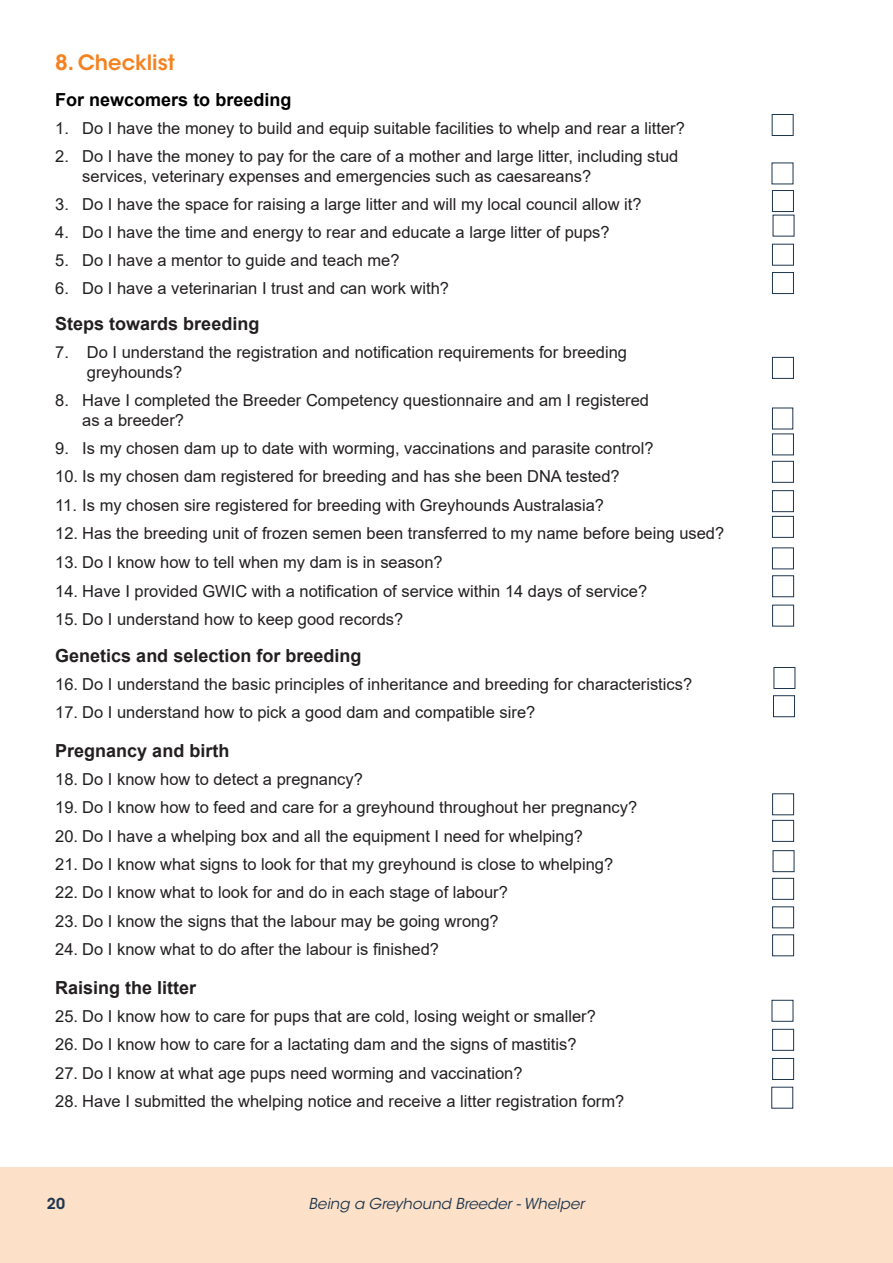
<style>
.page{position:relative;width:893px;height:1263px;background:#fff}
.page>*{position:absolute;margin:0;border:0;box-sizing:border-box;transform-origin:0 0}
.Paragraph_Style_heading{font:600 21px "ITC Avant Garde Std";color:#f58220}
.t1{font:700 18px "Arial";color:#231f20}
.t2{font:700 18px "Arial";color:#000}
.t3{font:16.5px/19.5px "Arial";color:#231f20}
.t4{font:italic 15px "ITC Avant Garde Std";color:#1e354e}
.t5{font:600 15px "ITC Avant Garde Std";color:#1e354e}
</style>
<div class="page">
<div style="left:0;top:1167px;width:893px;height:96px;background:#fce0c7"></div>
<hr style="left:892px;top:1167px;width:1px;height:96px;background:#f58220">
<div style="left:772px;top:114px;width:21px;height:22px;background:#fff;border:1px solid #1e354e"></div>
<div style="left:772px;top:190px;width:22px;height:22px;background:#fff;border:1px solid #1e354e"></div>
<div style="left:772px;top:244px;width:22px;height:21px;background:#fff;border:1px solid #1e354e"></div>
<div style="left:772px;top:272px;width:22px;height:22px;background:#fff;border:1px solid #1e354e"></div>
<div style="left:772px;top:357px;width:22px;height:22px;background:#fff;border:1px solid #1e354e"></div>
<div style="left:772px;top:408px;width:21px;height:21px;background:#fff;border:1px solid #1e354e"></div>
<div style="left:772px;top:434px;width:22px;height:21px;background:#fff;border:1px solid #1e354e"></div>
<div style="left:772px;top:461px;width:22px;height:21px;background:#fff;border:1px solid #1e354e"></div>
<div style="left:772px;top:490px;width:22px;height:22px;background:#fff;border:1px solid #1e354e"></div>
<div style="left:772px;top:516px;width:22px;height:22px;background:#fff;border:1px solid #1e354e"></div>
<div style="left:772px;top:548px;width:22px;height:21px;background:#fff;border:1px solid #1e354e"></div>
<div style="left:772px;top:575px;width:22px;height:22px;background:#fff;border:1px solid #1e354e"></div>
<div style="left:772px;top:605px;width:22px;height:21px;background:#fff;border:1px solid #1e354e"></div>
<div style="left:774px;top:667px;width:21px;height:22px;background:#fff;border:1px solid #1e354e"></div>
<div style="left:773px;top:695px;width:22px;height:22px;background:#fff;border:1px solid #1e354e"></div>
<div style="left:772px;top:793px;width:22px;height:22px;background:#fff;border:1px solid #1e354e"></div>
<div style="left:772px;top:820px;width:22px;height:22px;background:#fff;border:1px solid #1e354e"></div>
<div style="left:773px;top:850px;width:21px;height:22px;background:#fff;border:1px solid #1e354e"></div>
<div style="left:772px;top:878px;width:22px;height:21px;background:#fff;border:1px solid #1e354e"></div>
<div style="left:772px;top:907px;width:22px;height:21px;background:#fff;border:1px solid #1e354e"></div>
<div style="left:772px;top:934px;width:22px;height:22px;background:#fff;border:1px solid #1e354e"></div>
<div style="left:772px;top:1029px;width:22px;height:21px;background:#fff;border:1px solid #1e354e"></div>
<div style="left:772px;top:1058px;width:22px;height:22px;background:#fff;border:1px solid #1e354e"></div>
<p class="Paragraph_Style_heading" style="left:55px;top:49px;width:121px">8. Checklist</p>
<p class="t2" style="left:55px;top:87px;width:238px">For newcomers to breeding</p>
<p class="t3" style="left:55px;top:118px;width:631px">1. Do I have the money to build and equip suitable facilities to whelp and rear a litter?</p>
<p class="t3" style="left:82px;top:146px;width:598px;text-indent:-27px">2. Do I have the money to pay for the care of a mother and large litter, including stud services, veterinary expenses and emergencies such as caesareans?</p>
<p class="t3" style="left:55px;top:194px;width:588px">3. Do I have the space for raising a large litter and will my local council allow it?</p>
<p class="t3" style="left:55px;top:222px;width:556px">4. Do I have the time and energy to rear and educate a large litter of pups?</p>
<p class="t3" style="left:55px;top:250px;width:346px">5. Do I have a mentor to guide and teach me?</p>
<p class="t3" style="left:55px;top:278px;width:395px">6. Do I have a veterinarian I trust and can work with?</p>
<p class="t1" style="left:55px;top:311px;width:206px">Steps towards breeding</p>
<p class="t3" style="left:87px;top:342px;width:542px;text-indent:-32px">7. Do I understand the registration and notification requirements for breeding greyhounds?</p>
<p class="t3" style="left:82px;top:390px;width:568px;text-indent:-27px">8. Have I completed the Breeder Competency questionnaire and am I registered as a breeder?</p>
<p class="t3" style="left:55px;top:438px;width:600px">9. Is my chosen dam up to date with worming, vaccinations and parasite control?</p>
<p class="t3" style="left:55px;top:467px;width:566px">10. Is my chosen dam registered for breeding and has she been DNA tested?</p>
<p class="t3" style="left:55px;top:495px;width:550px">11. Is my chosen sire registered for breeding with Greyhounds Australasia?</p>
<p class="t3" style="left:55px;top:523px;width:670px">12. Has the breeding unit of frozen semen been transferred to my name before being used?</p>
<p class="t3" style="left:55px;top:552px;width:389px">13. Do I know how to tell when my dam is in season?</p>
<p class="t3" style="left:55px;top:581px;width:593px">14. Have I provided GWIC with a notification of service within 14 days of service?</p>
<p class="t3" style="left:55px;top:609px;width:350px">15. Do I understand how to keep good records?</p>
<p class="t1" style="left:55px;top:643px;width:308px">Genetics and selection for breeding</p>
<p class="t3" style="left:55px;top:674px;width:638px">16. Do I understand the basic principles of inheritance and breeding for characteristics?</p>
<p class="t3" style="left:55px;top:703px;width:482px">17. Do I understand how to pick a good dam and compatible sire?</p>
<p class="t1" style="left:55px;top:738px;width:176px">Pregnancy and birth</p>
<p class="t3" style="left:55px;top:769px;width:309px">18. Do I know how to detect a pregnancy?</p>
<p class="t3" style="left:55px;top:798px;width:583px">19. Do I know how to feed and care for a greyhound throughout her pregnancy?</p>
<p class="t3" style="left:55px;top:826px;width:529px">20. Do I have a whelping box and all the equipment I need for whelping?</p>
<p class="t3" style="left:55px;top:854px;width:559px">21. Do I know what signs to look for that my greyhound is close to whelping?</p>
<p class="t3" style="left:55px;top:883px;width:454px">22. Do I know what to look for and do in each stage of labour?</p>
<p class="t3" style="left:55px;top:911px;width:445px">23. Do I know the signs that the labour may be going wrong?</p>
<p class="t3" style="left:55px;top:939px;width:385px">24. Do I know what to do after the labour is finished?</p>
<p class="t1" style="left:55px;top:975px;width:143px">Raising the litter</p>
<p class="t3" style="left:55px;top:1006px;width:542px">25. Do I know how to care for pups that are cold, losing weight or smaller?</p>
<p class="t3" style="left:55px;top:1034px;width:523px">26. Do I know how to care for a lactating dam and the signs of mastitis?</p>
<p class="t3" style="left:55px;top:1063px;width:469px">27. Do I know at what age pups need worming and vaccination?</p>
<p class="t3" style="left:55px;top:1091px;width:570px">28. Have I submitted the whelping notice and receive a litter registration form?</p>
<p class="t5" style="left:47px;top:1193px;width:20px">20</p>
<p class="t4" style="left:309px;top:1194px;width:277px">Being a Greyhound Breeder - Whelper</p>
</div>
